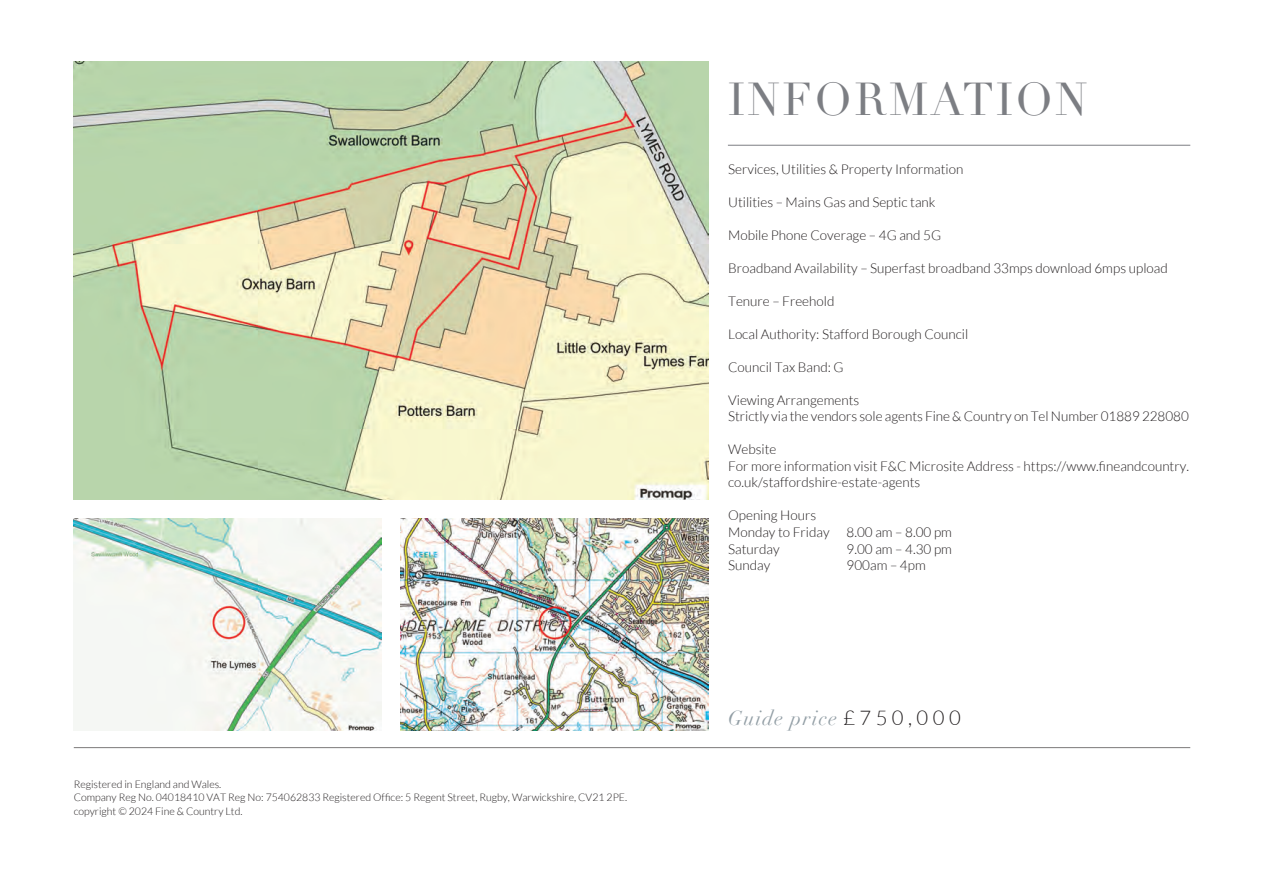
<style>
.page{position:relative;width:1262px;height:894px;background:#fff}
.page>*{position:absolute;margin:0;border:0;box-sizing:border-box;transform-origin:0 0}
.t1{font:45px "Didot";letter-spacing:.05em;color:#7c7e83}
.t2{font:italic 20.25px "Didot";letter-spacing:.06em;color:#929ea5}
.t3{font:300 13.5px/16.5px "Lato";color:#231f20}
.t4{font:300 10.5px "Lato";color:#231f20}
.s1{font-family:"Lato";font-weight:300;font-style:normal;color:#231f20}
</style>
<div class="page">
<hr style="left:74px;top:747px;width:1116px;height:1px;background:#231f20">
<hr style="left:728px;top:145px;width:462px;height:1px;background:#7c7e83">
<img style="left:74px;top:61px;width:635px;height:438px">
<img style="left:74px;top:518px;width:308px;height:211px">
<img style="left:401px;top:518px;width:308px;height:211px">
<p class="t4" style="left:74px;top:778px;width:149px">Registered in England and Wales.</p>
<p class="t4" style="left:74px;top:791px;width:555px">Company Reg No. 04018410 VAT Reg No: 754062833 Registered Office: 5 Regent Street, Rugby, Warwickshire, CV21 2PE.</p>
<p class="t4" style="left:74px;top:805px;width:170px">copyright © 2024 Fine &amp; Country Ltd.</p>
<p class="t1" style="left:728px;top:72px;width:361px">INFORMATION</p>
<p class="t3" style="left:728px;top:161px;width:237px">Services, Utilities &amp; Property Information</p>
<p class="t3" style="left:728px;top:194px;width:209px">Utilities – Mains Gas and Septic tank</p>
<p class="t3" style="left:728px;top:227px;width:214px">Mobile Phone Coverage – 4G and 5G</p>
<p class="t3" style="left:728px;top:260px;width:441px">Broadband Availability – Superfast broadband 33mps download 6mps upload</p>
<p class="t3" style="left:728px;top:292px;width:108px">Tenure – Freehold</p>
<p class="t3" style="left:728px;top:325px;width:242px">Local Authority: Stafford Borough Council</p>
<p class="t3" style="left:728px;top:358px;width:117px">Council Tax Band: G</p>
<p class="t3" style="left:728px;top:391px;width:133px">Viewing Arrangements</p>
<p class="t3" style="left:728px;top:408px;width:462px">Strictly via the vendors sole agents Fine &amp; Country on Tel Number 01889 228080</p>
<p class="t3" style="left:728px;top:441px;width:50px">Website</p>
<p class="t3" style="left:728px;top:457px;width:462px">For more information visit F&amp;C Microsite Address - https://www.fineandcountry. co.uk/staffordshire-estate-agents</p>
<p class="t3" style="left:728px;top:507px;width:90px">Opening Hours</p>
<p class="t3" style="left:728px;top:524px;width:103px">Monday to Friday</p>
<p class="t3" style="left:846px;top:524px;width:107px">8.00 am – 8.00 pm</p>
<p class="t3" style="left:728px;top:540px;width:53px">Saturday</p>
<p class="t3" style="left:846px;top:540px;width:107px">9.00 am – 4.30 pm</p>
<p class="t3" style="left:728px;top:557px;width:44px">Sunday</p>
<p class="t3" style="left:846px;top:557px;width:81px">900am – 4pm</p>
<p class="t2" style="left:728px;top:705px;width:234px">Guide price <span class="s1">£750,000</span></p>
</div>
